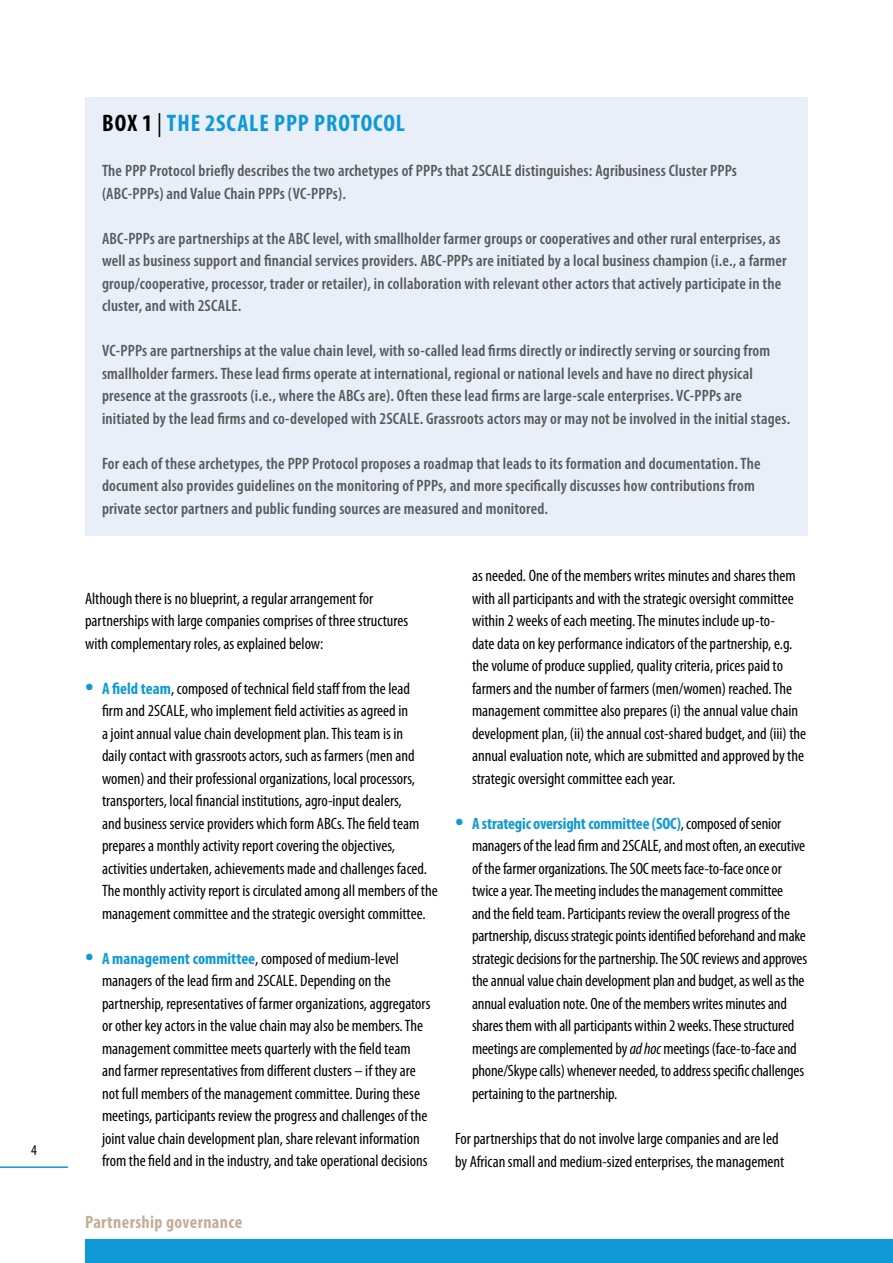
<style>
.page{position:relative;width:893px;height:1263px;background:#fff}
.page>*{position:absolute;margin:0;border:0;box-sizing:border-box;transform-origin:0 0}
.t1{font:700 condensed 24px "Myriad Pro";letter-spacing:.04em;color:#0f99d6}
.t2{font:700 condensed 18px "Myriad Pro";letter-spacing:.02em;color:#c1b096}
.t3{font:condensed 16.5px/22.5px "Myriad Pro";color:#000}
.t4{font:600 condensed 16.5px/22.5px "Myriad Pro";letter-spacing:.01em;color:#58595b}
.t5{font:condensed 15px "Myriad Pro";color:#000}
.s1{color:#000}
.s2{font-weight:400;color:#000}
.s3{font-weight:700;font-size:30px;color:#0f99d6}
.s4{font-weight:700;color:#0f99d6}
.s5{font-style:italic}
</style>
<div class="page">
<hr style="left:0;top:1166px;width:68px;height:2px;background:#0f99d6">
<div style="left:85px;top:1240px;width:808px;height:23px;background:#0f99d6"></div>
<div style="left:85px;top:98px;width:723px;height:438px;background:#e8eff9"></div>
<p class="t5" style="left:31px;top:1141px;width:7px">4</p>
<h1 class="t1" style="left:102px;top:108px;width:304px"><span class="s1">BOX 1</span> <span class="s2">|</span> THE 2SCALE PPP PROTOCOL</h1>
<p class="t4" style="left:102px;top:159px;width:636px">The PPP Protocol briefly describes the two archetypes of PPPs that 2SCALE distinguishes: Agribusiness Cluster PPPs (ABC-PPPs) and Value Chain PPPs (VC-PPPs).</p>
<p class="t4" style="left:102px;top:227px;width:686px">ABC-PPPs are partnerships at the ABC level, with smallholder farmer groups or cooperatives and other rural enterprises, as well as business support and financial services providers. ABC-PPPs are initiated by a local business champion (i.e., a farmer group/cooperative, processor, trader or retailer), in collaboration with relevant other actors that actively participate in the cluster, and with 2SCALE.</p>
<p class="t4" style="left:102px;top:339px;width:690px">VC-PPPs are partnerships at the value chain level, with so-called lead firms directly or indirectly serving or sourcing from smallholder farmers. These lead firms operate at international, regional or national levels and have no direct physical presence at the grassroots (i.e., where the ABCs are). Often these lead firms are large-scale enterprises. VC-PPPs are initiated by the lead firms and co-developed with 2SCALE. Grassroots actors may or may not be involved in the initial stages.</p>
<p class="t4" style="left:102px;top:452px;width:660px">For each of these archetypes, the PPP Protocol proposes a roadmap that leads to its formation and documentation. The document also provides guidelines on the monitoring of PPPs, and more specifically discusses how contributions from private sector partners and public funding sources are measured and monitored.</p>
<p class="t3" style="left:85px;top:587px;width:325px">Although there is no blueprint, a regular arrangement for partnerships with large companies comprises of three structures with complementary roles, as explained below:</p>
<p class="t3" style="left:102px;top:677px;width:337px;text-indent:-17px"><span class="s3">•</span> <span class="s4">A field team</span>, composed of technical field staff from the lead<br>firm and 2SCALE, who implement field activities as agreed in<br>a joint annual value chain development plan. This team is in<br>daily contact with grassroots actors, such as farmers (men and women) and their professional organizations, local processors, transporters, local financial institutions, agro-input dealers,<br>and business service providers which form ABCs. The field team prepares a monthly activity report covering the objectives, activities undertaken, achievements made and challenges faced.<br>The monthly activity report is circulated among all members of the management committee and the strategic oversight committee.</p>
<p class="t3" style="left:102px;top:947px;width:330px;text-indent:-17px"><span class="s3">•</span> <span class="s4">A management committee</span>, composed of medium-level managers of the lead firm and 2SCALE. Depending on the partnership, representatives of farmer organizations, aggregators or other key actors in the value chain may also be members. The management committee meets quarterly with the field team and farmer representatives from different clusters – if they are not full members of the management committee. During these meetings, participants review the progress and challenges of the joint value chain development plan, share relevant information from the field and in the industry, and take operational decisions</p>
<p class="t2" style="left:85px;top:1210px;width:159px">Partnership governance</p>
<p class="t3" style="left:472px;top:564px;width:336px">as needed. One of the members writes minutes and shares them with all participants and with the strategic oversight committee within 2 weeks of each meeting. The minutes include up-to-<br>date data on key performance indicators of the partnership, e.g. the volume of produce supplied, quality criteria, prices paid to farmers and the number of farmers (men/women) reached. The management committee also prepares (i) the annual value chain development plan, (ii) the annual cost-shared budget, and (iii) the annual evaluation note, which are submitted and approved by the strategic oversight committee each year.</p>
<p class="t3" style="left:472px;top:812px;width:337px;text-indent:-17px"><span class="s3">•</span> <span class="s4">A strategic oversight committee (SOC)</span>, composed of senior managers of the lead firm and 2SCALE, and most often, an executive of the farmer organizations. The SOC meets face-to-face once or twice a year. The meeting includes the management committee<br>and the field team. Participants review the overall progress of the partnership, discuss strategic points identified beforehand and make strategic decisions for the partnership. The SOC reviews and approves the annual value chain development plan and budget, as well as the annual evaluation note. One of the members writes minutes and shares them with all participants within 2 weeks. These structured meetings are complemented by <span class="s5">ad hoc</span> meetings (face-to-face and phone/Skype calls) whenever needed, to address specific challenges pertaining to the partnership.</p>
<p class="t3" style="left:455px;top:1127px;width:331px">For partnerships that do not involve large companies and are led by African small and medium-sized enterprises, the management</p>
</div>
